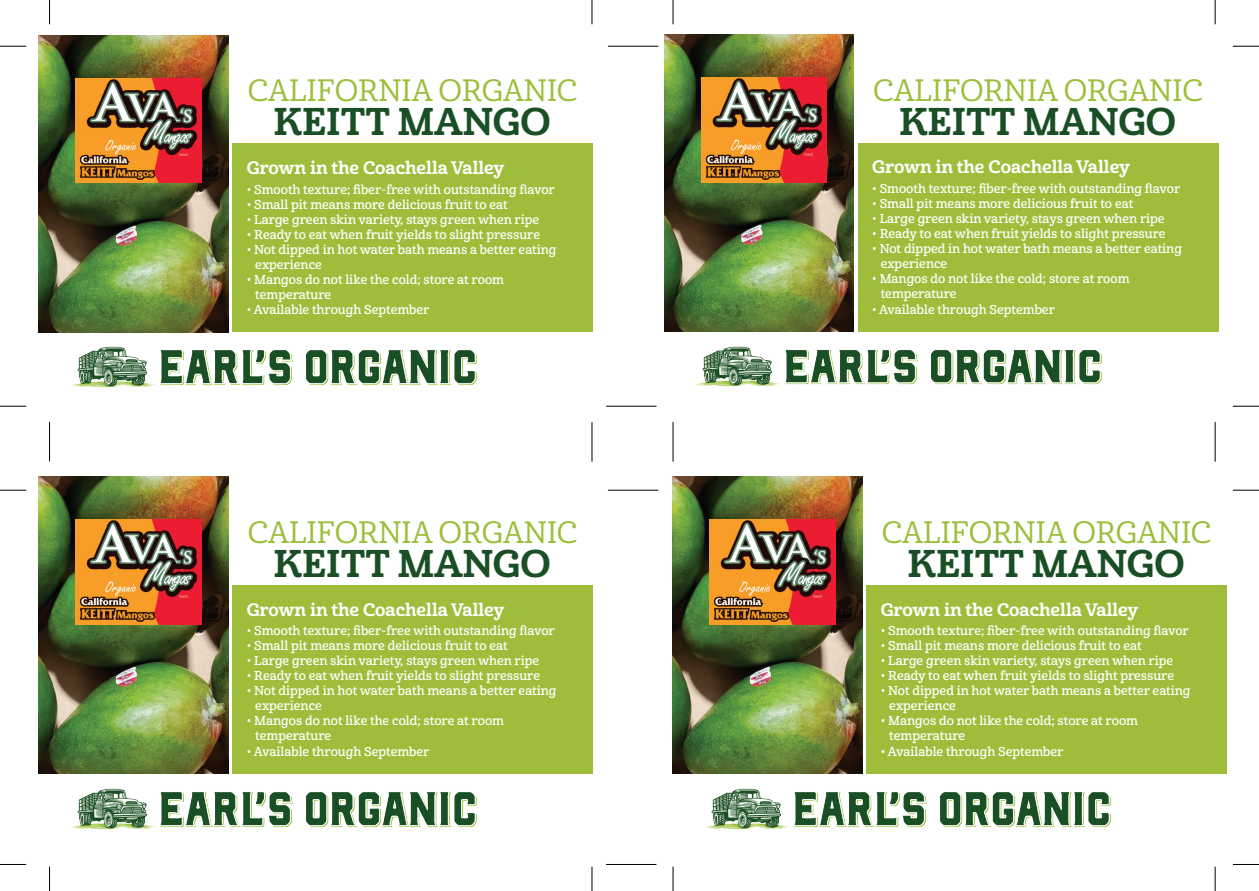
<style>
.page{position:relative;width:1259px;height:891px;background:#fff}
.page>*{position:absolute;margin:0;border:0;box-sizing:border-box;transform-origin:0 0}
.t1{font:37.5px "Cabrito Nor Bol";color:#1a4f26}
.t2{font:30px "Cabrito Nor Med";color:#9ebe3b}
.t3{font:17.5px "Cabrito Nor Bol";color:#fff}
.t4{font:12.5px/15px "Cabrito Nor Dem";color:#fff}
</style>
<div class="page">
<svg style="left:0;top:490px;width:26px;height:1px"></svg>
<hr style="left:606px;top:406px;width:50px;height:1px;background:#000">
<hr style="left:608px;top:490px;width:50px;height:1px;background:#000">
<svg style="left:1232px;top:406px;width:26px;height:1px"></svg>
<svg style="left:1232px;top:490px;width:26px;height:1px"></svg>
<svg style="left:1232px;top:46px;width:26px;height:1px"></svg>
<svg style="left:1232px;top:864px;width:26px;height:1px"></svg>
<svg style="left:0;top:46px;width:26px;height:1px"></svg>
<svg style="left:0;top:864px;width:26px;height:1px"></svg>
<svg style="left:49px;top:0;width:1px;height:24px"></svg>
<svg style="left:591px;top:0;width:1px;height:24px"></svg>
<svg style="left:672px;top:0;width:1px;height:24px"></svg>
<svg style="left:1214px;top:0;width:1px;height:24px"></svg>
<svg style="left:49px;top:867px;width:1px;height:24px"></svg>
<svg style="left:591px;top:867px;width:1px;height:24px"></svg>
<svg style="left:672px;top:867px;width:1px;height:24px"></svg>
<svg style="left:1214px;top:867px;width:1px;height:24px"></svg>
<hr style="left:672px;top:422px;width:1px;height:40px;background:#000">
<hr style="left:591px;top:422px;width:1px;height:40px;background:#000">
<hr style="left:49px;top:422px;width:1px;height:39px;background:#000">
<hr style="left:1214px;top:422px;width:1px;height:40px;background:#000">
<hr style="left:608px;top:46px;width:50px;height:1px;background:#000">
<svg style="left:0;top:406px;width:26px;height:1px"></svg>
<hr style="left:606px;top:864px;width:50px;height:1px;background:#000">
<div style="left:232px;top:143px;width:360px;height:189px;background:#9ebe3b"></div>
<img style="left:39px;top:35px;width:189px;height:297px">
<img style="left:76px;top:78px;width:125px;height:105px">
<img style="left:71px;top:346px;width:406px;height:42px">
<div style="left:858px;top:143px;width:359px;height:189px;background:#9ebe3b"></div>
<img style="left:664px;top:35px;width:189px;height:297px">
<img style="left:701px;top:78px;width:125px;height:104px">
<img style="left:696px;top:346px;width:406px;height:41px">
<div style="left:232px;top:585px;width:360px;height:189px;background:#9ebe3b"></div>
<img style="left:39px;top:477px;width:189px;height:297px">
<img style="left:76px;top:520px;width:125px;height:105px">
<img style="left:71px;top:788px;width:406px;height:42px">
<div style="left:866px;top:585px;width:360px;height:189px;background:#9ebe3b"></div>
<img style="left:672px;top:477px;width:190px;height:297px">
<img style="left:709px;top:520px;width:126px;height:105px">
<img style="left:705px;top:788px;width:406px;height:42px">
<h2 class="t2" style="left:248px;top:73px;width:331px">CALIFORNIA ORGANIC</h2>
<h2 class="t2" style="left:873px;top:72px;width:331px">CALIFORNIA ORGANIC</h2>
<h1 class="t1" style="left:273px;top:98px;width:278px">KEITT MANGO</h1>
<h1 class="t1" style="left:898px;top:98px;width:278px">KEITT MANGO</h1>
<h3 class="t3" style="left:247px;top:157px;width:259px">Grown in the Coachella Valley</h3>
<p class="t4" style="left:247px;top:182px;width:309px">• Smooth texture; fiber-free with outstanding flavor</p>
<p class="t4" style="left:247px;top:197px;width:262px">• Small pit means more delicious fruit to eat</p>
<p class="t4" style="left:247px;top:212px;width:294px">• Large green skin variety, stays green when ripe</p>
<p class="t4" style="left:247px;top:227px;width:295px">• Ready to eat when fruit yields to slight pressure</p>
<p class="t4" style="left:255px;top:242px;width:303px;text-indent:-8px">• Not dipped in hot water bath means a better eating experience</p>
<p class="t4" style="left:255px;top:272px;width:250px;text-indent:-8px">• Mangos do not like the cold; store at room temperature</p>
<p class="t4" style="left:247px;top:303px;width:184px">• Available through September</p>
<h3 class="t3" style="left:872px;top:156px;width:259px">Grown in the Coachella Valley</h3>
<p class="t4" style="left:872px;top:182px;width:309px">• Smooth texture; fiber-free with outstanding flavor</p>
<p class="t4" style="left:872px;top:197px;width:262px">• Small pit means more delicious fruit to eat</p>
<p class="t4" style="left:872px;top:212px;width:294px">• Large green skin variety, stays green when ripe</p>
<p class="t4" style="left:872px;top:227px;width:295px">• Ready to eat when fruit yields to slight pressure</p>
<p class="t4" style="left:880px;top:242px;width:303px;text-indent:-8px">• Not dipped in hot water bath means a better eating experience</p>
<p class="t4" style="left:880px;top:272px;width:250px;text-indent:-8px">• Mangos do not like the cold; store at room temperature</p>
<p class="t4" style="left:872px;top:302px;width:184px">• Available through September</p>
<h2 class="t2" style="left:248px;top:514px;width:331px">CALIFORNIA ORGANIC</h2>
<h2 class="t2" style="left:881px;top:514px;width:331px">CALIFORNIA ORGANIC</h2>
<h1 class="t1" style="left:273px;top:540px;width:278px">KEITT MANGO</h1>
<h1 class="t1" style="left:907px;top:540px;width:278px">KEITT MANGO</h1>
<h3 class="t3" style="left:247px;top:598px;width:259px">Grown in the Coachella Valley</h3>
<p class="t4" style="left:247px;top:624px;width:309px">• Smooth texture; fiber-free with outstanding flavor</p>
<p class="t4" style="left:247px;top:639px;width:262px">• Small pit means more delicious fruit to eat</p>
<p class="t4" style="left:247px;top:654px;width:294px">• Large green skin variety, stays green when ripe</p>
<p class="t4" style="left:247px;top:669px;width:295px">• Ready to eat when fruit yields to slight pressure</p>
<p class="t4" style="left:255px;top:684px;width:303px;text-indent:-8px">• Not dipped in hot water bath means a better eating experience</p>
<p class="t4" style="left:255px;top:714px;width:250px;text-indent:-8px">• Mangos do not like the cold; store at room temperature</p>
<p class="t4" style="left:247px;top:744px;width:184px">• Available through September</p>
<h3 class="t3" style="left:880px;top:598px;width:259px">Grown in the Coachella Valley</h3>
<p class="t4" style="left:880px;top:624px;width:309px">• Smooth texture; fiber-free with outstanding flavor</p>
<p class="t4" style="left:880px;top:639px;width:262px">• Small pit means more delicious fruit to eat</p>
<p class="t4" style="left:880px;top:654px;width:294px">• Large green skin variety, stays green when ripe</p>
<p class="t4" style="left:880px;top:669px;width:295px">• Ready to eat when fruit yields to slight pressure</p>
<p class="t4" style="left:889px;top:684px;width:303px;text-indent:-8px">• Not dipped in hot water bath means a better eating experience</p>
<p class="t4" style="left:889px;top:714px;width:250px;text-indent:-8px">• Mangos do not like the cold; store at room temperature</p>
<p class="t4" style="left:880px;top:744px;width:184px">• Available through September</p>
</div>
